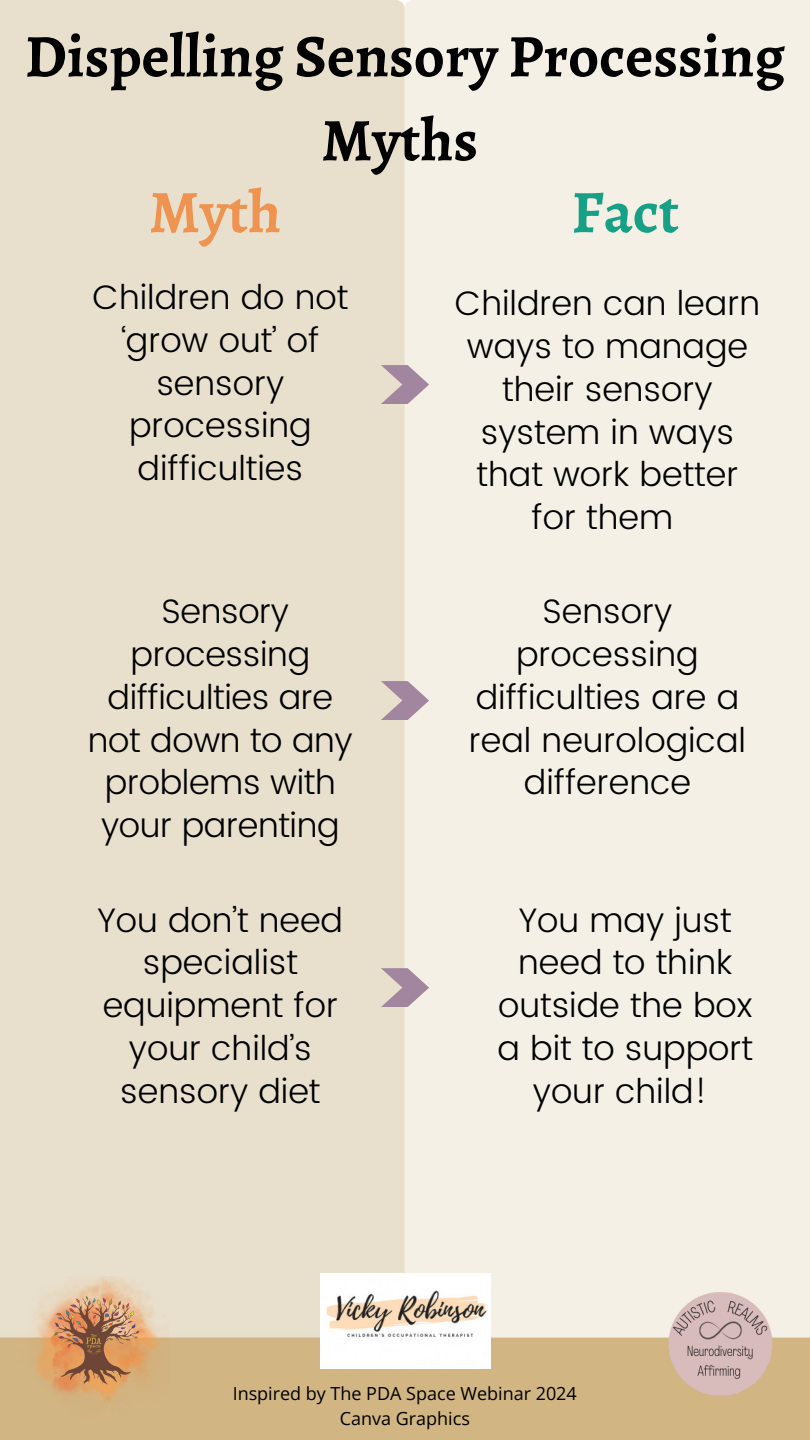
<style>
.page{position:relative;width:810px;height:1440px;background:#fff}
.page>*{position:absolute;margin:0;border:0;box-sizing:border-box;transform-origin:0 0}
.t1{font:700 60.5px/84px "Alegreya";color:#000;text-align:center}
.t2{font:700 60.5px "Alegreya";color:#ef9351}
.t3{font:700 60.5px "Alegreya";color:#16a085}
.t4{font:300 34px/42.8px "Poppins";color:#000;text-align:center}
.t5{font:18px "Open Sans";color:#000}
</style>
<div class="page">
<svg style="left:381px;top:365px;width:48px;height:39px;background:#c3b1b9"></svg>
<svg style="left:381px;top:681px;width:48px;height:39px;background:#c3b1b9"></svg>
<svg style="left:381px;top:968px;width:48px;height:39px;background:#c3b1b9"></svg>
<img style="left:562px;top:1163px;width:248px;height:277px">
<img style="left:17px;top:1276px;width:152px;height:152px">
<img style="left:325px;top:1289px;width:162px;height:52px">
<h2 class="t1" style="left:25px;top:14px;width:762px">Dispelling Sensory Processing<br>Myths</h2>
<p class="t2" style="left:149px;top:171px;width:133px">Myth</p>
<p class="t3" style="left:572px;top:171px;width:109px">Fact</p>
<h1 class="t4" style="left:93px;top:276px;width:257px">Children do not ‘grow out’ of sensory processing difficulties</h1>
<h1 class="t4" style="left:88px;top:590px;width:266px">Sensory processing difficulties are not down to any problems with your parenting</h1>
<h1 class="t4" style="left:98px;top:899px;width:247px">You don’t need specialist equipment for your child’s sensory diet</h1>
<h2 class="t4" style="left:455px;top:282px;width:307px">Children can learn ways to manage their sensory system in ways that work better for them</h2>
<h2 class="t4" style="left:469px;top:590px;width:279px">Sensory processing difficulties are a real neurological difference</h2>
<h2 class="t4" style="left:498px;top:899px;width:257px">You may just need to think outside the box a bit to support your child!</h2>
<p class="t5" style="left:233px;top:1381px;width:346px">Inspired by The PDA Space Webinar 2024</p>
<p class="t5" style="left:340px;top:1406px;width:132px">Canva Graphics</p>
</div>
